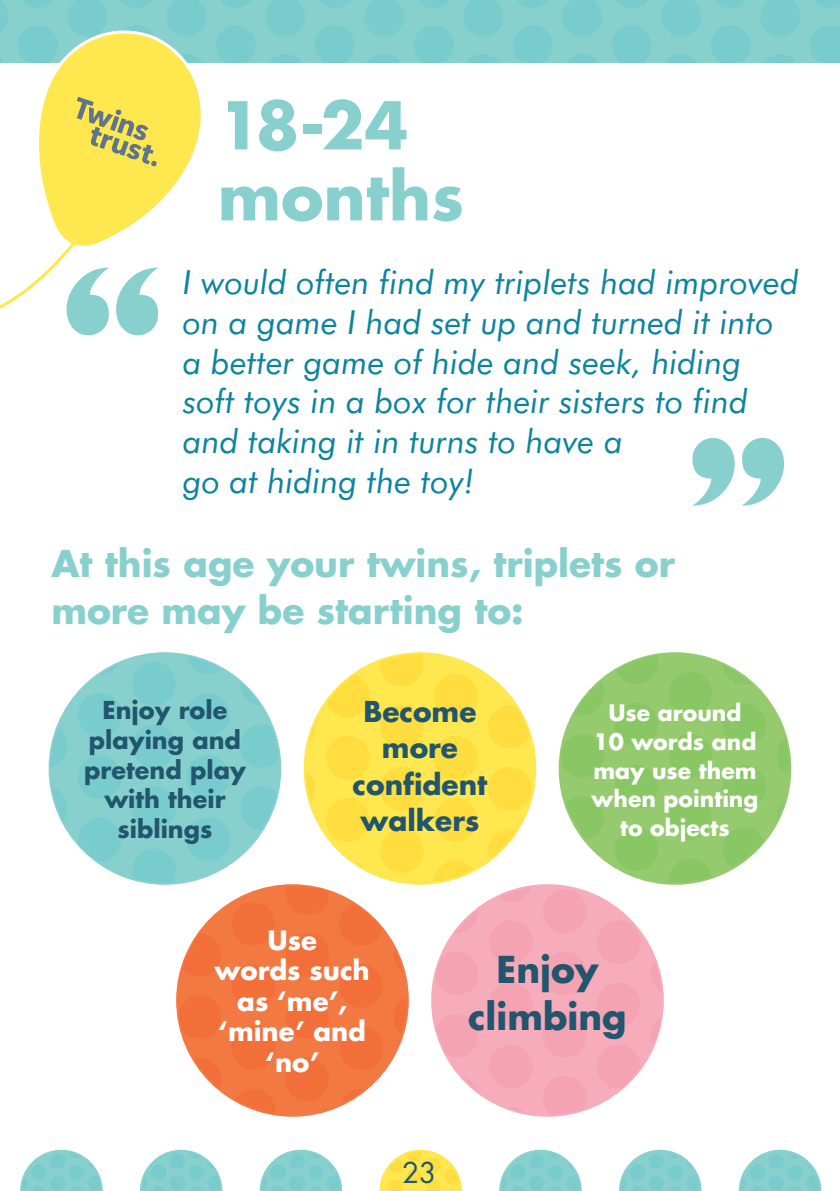
<style>
.page{position:relative;width:840px;height:1191px;background:#fff}
.page>*{position:absolute;margin:0;border:0;box-sizing:border-box;transform-origin:0 0}
.t1{font:554.4px "Candy Round BTN";color:#87d0cd}
.t2{font:700 64px/71px "Futura Std";color:#87d0cd}
.t3{font:700 36px/47px "Futura Std";color:#87d0cd}
.t4{font:700 36px/47px "Futura Std";color:#21566e;text-align:center}
.t5{font:italic 33.2px/39.8px "Futura";color:#0d849d}
.t6{font:700 28px/36.6px "Futura Std";color:#21566e;text-align:center}
.t7{font:28px "Futura Std";color:#21566e}
.t8{font:700 26px/30.6px "Futura Std";color:#fff;text-align:center}
.t9{font:700 24px/29.8px "Futura Std";color:#21566e;text-align:center}
.t10{font:700 22px/28.6px "Futura Std";color:#fff;text-align:center}
</style>
<div class="page">
<div style="left:559px;top:653px;width:230px;height:230px;background:#95cb6e;border-radius:50%"></div>
<svg style="left:777px;top:734px;width:12px;height:40px"></svg>
<svg style="left:776px;top:796px;width:12px;height:30px"></svg>
<svg style="left:722px;top:662px;width:33px;height:22px"></svg>
<div style="left:722px;top:703px;width:43px;height:43px;background:#88c764;border-radius:50%"></div>
<div style="left:722px;top:765px;width:43px;height:43px;background:#88c764;border-radius:50%"></div>
<svg style="left:722px;top:827px;width:43px;height:44px"></svg>
<div style="left:668px;top:672px;width:43px;height:43px;background:#88c764;border-radius:50%"></div>
<div style="left:668px;top:734px;width:43px;height:43px;background:#88c764;border-radius:50%"></div>
<div style="left:668px;top:796px;width:43px;height:44px;background:#88c764;border-radius:50%"></div>
<svg style="left:669px;top:859px;width:42px;height:24px"></svg>
<svg style="left:614px;top:655px;width:43px;height:29px"></svg>
<div style="left:614px;top:703px;width:43px;height:43px;background:#88c764;border-radius:50%"></div>
<div style="left:614px;top:765px;width:43px;height:43px;background:#88c764;border-radius:50%"></div>
<div style="left:614px;top:827px;width:43px;height:44px;background:#88c764;border-radius:50%"></div>
<svg style="left:560px;top:672px;width:43px;height:43px"></svg>
<div style="left:560px;top:734px;width:43px;height:43px;background:#88c764;border-radius:50%"></div>
<svg style="left:560px;top:796px;width:43px;height:44px"></svg>
<div style="left:304px;top:653px;width:231px;height:230px;background:#ffe74f;border-radius:50%"></div>
<svg style="left:488px;top:674px;width:14px;height:12px"></svg>
<div style="left:488px;top:705px;width:43px;height:43px;background:#ffdd3f;border-radius:50%"></div>
<div style="left:488px;top:767px;width:43px;height:43px;background:#ffdd3f;border-radius:50%"></div>
<svg style="left:488px;top:829px;width:43px;height:43px"></svg>
<div style="left:434px;top:673px;width:43px;height:44px;background:#ffdd3f;border-radius:50%"></div>
<div style="left:434px;top:736px;width:43px;height:43px;background:#ffdd3f;border-radius:50%"></div>
<div style="left:434px;top:798px;width:43px;height:43px;background:#ffdd3f;border-radius:50%"></div>
<svg style="left:434px;top:860px;width:43px;height:23px"></svg>
<svg style="left:380px;top:653px;width:43px;height:33px"></svg>
<div style="left:380px;top:705px;width:43px;height:43px;background:#ffdd3f;border-radius:50%"></div>
<div style="left:380px;top:767px;width:43px;height:43px;background:#ffdd3f;border-radius:50%"></div>
<div style="left:380px;top:829px;width:43px;height:43px;background:#ffdd3f;border-radius:50%"></div>
<div style="left:50px;top:653px;width:230px;height:230px;background:#87d0cd;border-radius:50%"></div>
<svg style="left:187px;top:655px;width:43px;height:19px"></svg>
<div style="left:186px;top:693px;width:44px;height:43px;background:#78cccd;border-radius:50%"></div>
<div style="left:186px;top:755px;width:44px;height:44px;background:#78cccd;border-radius:50%"></div>
<div style="left:186px;top:817px;width:44px;height:44px;background:#78cccd;border-radius:50%"></div>
<div style="left:132px;top:662px;width:44px;height:43px;background:#78cccd;border-radius:50%"></div>
<div style="left:132px;top:724px;width:44px;height:43px;background:#78cccd;border-radius:50%"></div>
<div style="left:132px;top:786px;width:44px;height:44px;background:#78cccd;border-radius:50%"></div>
<svg style="left:97px;top:660px;width:25px;height:14px"></svg>
<div style="left:78px;top:693px;width:44px;height:43px;background:#78cccd;border-radius:50%"></div>
<div style="left:78px;top:755px;width:44px;height:44px;background:#78cccd;border-radius:50%"></div>
<div style="left:78px;top:817px;width:44px;height:44px;background:#78cccd;border-radius:50%"></div>
<svg style="left:50px;top:724px;width:18px;height:43px"></svg>
<svg style="left:50px;top:787px;width:18px;height:43px"></svg>
<svg style="left:20px;top:1149px;width:83px;height:42px"></svg>
<svg style="left:140px;top:1149px;width:82px;height:42px"></svg>
<svg style="left:259px;top:1149px;width:83px;height:42px"></svg>
<svg style="left:499px;top:1149px;width:82px;height:42px"></svg>
<svg style="left:619px;top:1149px;width:82px;height:42px"></svg>
<svg style="left:738px;top:1149px;width:82px;height:42px"></svg>
<div style="left:0;top:0;width:839px;height:62px;background:#87d0cd"></div>
<svg style="left:814px;top:0;width:25px;height:8px"></svg>
<svg style="left:810px;top:25px;width:29px;height:37px"></svg>
<svg style="left:760px;top:0;width:39px;height:37px"></svg>
<svg style="left:765px;top:54px;width:31px;height:8px"></svg>
<svg style="left:715px;top:0;width:31px;height:8px"></svg>
<svg style="left:711px;top:25px;width:39px;height:37px"></svg>
<svg style="left:661px;top:0;width:39px;height:37px"></svg>
<svg style="left:666px;top:54px;width:31px;height:8px"></svg>
<svg style="left:616px;top:0;width:31px;height:8px"></svg>
<svg style="left:612px;top:25px;width:39px;height:37px"></svg>
<svg style="left:562px;top:0;width:40px;height:37px"></svg>
<svg style="left:567px;top:54px;width:31px;height:8px"></svg>
<svg style="left:517px;top:0;width:31px;height:8px"></svg>
<svg style="left:513px;top:25px;width:39px;height:37px"></svg>
<svg style="left:463px;top:0;width:40px;height:37px"></svg>
<svg style="left:468px;top:54px;width:31px;height:8px"></svg>
<svg style="left:418px;top:0;width:31px;height:8px"></svg>
<svg style="left:414px;top:25px;width:39px;height:37px"></svg>
<svg style="left:364px;top:0;width:40px;height:37px"></svg>
<svg style="left:369px;top:54px;width:31px;height:8px"></svg>
<svg style="left:319px;top:0;width:31px;height:8px"></svg>
<svg style="left:315px;top:25px;width:39px;height:37px"></svg>
<svg style="left:265px;top:0;width:40px;height:37px"></svg>
<svg style="left:270px;top:54px;width:31px;height:8px"></svg>
<svg style="left:220px;top:0;width:31px;height:8px"></svg>
<svg style="left:220px;top:25px;width:35px;height:37px"></svg>
<svg style="left:166px;top:0;width:40px;height:30px"></svg>
<svg style="left:121px;top:0;width:31px;height:8px"></svg>
<svg style="left:125px;top:25px;width:24px;height:5px"></svg>
<svg style="left:67px;top:0;width:40px;height:30px"></svg>
<svg style="left:22px;top:0;width:31px;height:8px"></svg>
<svg style="left:18px;top:25px;width:32px;height:37px"></svg>
<svg style="left:0;top:1px;width:8px;height:31px"></svg>
<svg style="left:379px;top:1149px;width:82px;height:42px"></svg>
<svg style="left:29px;top:30px;width:191px;height:214px"></svg>
<svg style="left:0;top:219px;width:94px;height:90px"></svg>
<svg style="left:77px;top:97px;width:80px;height:70px;background:#d7cb5d"></svg>
<div style="left:177px;top:885px;width:230px;height:230px;background:#f37943;border-radius:50%"></div>
<svg style="left:393px;top:942px;width:14px;height:34px"></svg>
<svg style="left:400px;top:1019px;width:7px;height:20px"></svg>
<div style="left:339px;top:902px;width:44px;height:43px;background:#f26f39;border-radius:50%"></div>
<div style="left:339px;top:964px;width:44px;height:44px;background:#f26f39;border-radius:50%"></div>
<div style="left:339px;top:1026px;width:44px;height:44px;background:#f26f39;border-radius:50%"></div>
<svg style="left:339px;top:1088px;width:30px;height:19px"></svg>
<svg style="left:240px;top:664px;width:129px;height:249px"></svg>
<div style="left:285px;top:933px;width:44px;height:43px;background:#f26f39;border-radius:50%"></div>
<div style="left:285px;top:995px;width:44px;height:44px;background:#f26f39;border-radius:50%"></div>
<div style="left:285px;top:1057px;width:44px;height:44px;background:#f26f39;border-radius:50%"></div>
<div style="left:231px;top:902px;width:44px;height:43px;background:#f26f39;border-radius:50%"></div>
<div style="left:231px;top:964px;width:44px;height:44px;background:#f26f39;border-radius:50%"></div>
<div style="left:231px;top:1026px;width:44px;height:44px;background:#f26f39;border-radius:50%"></div>
<svg style="left:231px;top:1098px;width:42px;height:17px"></svg>
<svg style="left:132px;top:849px;width:98px;height:65px"></svg>
<svg style="left:177px;top:933px;width:44px;height:43px"></svg>
<div style="left:177px;top:995px;width:44px;height:44px;background:#f26f39;border-radius:50%"></div>
<svg style="left:177px;top:1057px;width:44px;height:44px"></svg>
<div style="left:432px;top:885px;width:230px;height:230px;background:#f6acbb;border-radius:50%"></div>
<svg style="left:651px;top:951px;width:11px;height:30px"></svg>
<svg style="left:650px;top:1019px;width:12px;height:36px"></svg>
<svg style="left:566px;top:858px;width:74px;height:43px"></svg>
<div style="left:596px;top:920px;width:44px;height:44px;background:#f5a2b3;border-radius:50%"></div>
<div style="left:596px;top:982px;width:44px;height:44px;background:#f5a2b3;border-radius:50%"></div>
<div style="left:596px;top:1044px;width:44px;height:44px;background:#f5a2b3;border-radius:50%"></div>
<div style="left:542px;top:889px;width:44px;height:44px;background:#f5a2b3;border-radius:50%"></div>
<div style="left:542px;top:951px;width:44px;height:44px;background:#f5a2b3;border-radius:50%"></div>
<div style="left:542px;top:1013px;width:44px;height:44px;background:#f5a2b3;border-radius:50%"></div>
<svg style="left:566px;top:1108px;width:20px;height:7px"></svg>
<svg style="left:488px;top:887px;width:35px;height:14px"></svg>
<div style="left:488px;top:920px;width:44px;height:44px;background:#f5a2b3;border-radius:50%"></div>
<div style="left:488px;top:982px;width:44px;height:44px;background:#f5a2b3;border-radius:50%"></div>
<div style="left:488px;top:1044px;width:44px;height:44px;background:#f5a2b3;border-radius:50%"></div>
<svg style="left:501px;top:1107px;width:27px;height:8px"></svg>
<svg style="left:434px;top:889px;width:44px;height:44px"></svg>
<div style="left:434px;top:951px;width:44px;height:44px;background:#f5a2b3;border-radius:50%"></div>
<div style="left:434px;top:1013px;width:44px;height:44px;background:#f5a2b3;border-radius:50%"></div>
<svg style="left:459px;top:1076px;width:19px;height:18px"></svg>
<h2 class="t2" style="left:217px;top:95px;width:248px">18-24 months</h2>
<h1 class="t1" style="left:50px;top:185px;width:750px">“ ”</h1>
<p class="t5" style="left:183px;top:265px;width:617px">I would often find my triplets had improved on a game I had set up and turned it into a better game of hide and seek, hiding soft toys in a box for their sisters to find and taking it in turns to have a<br>go at hiding the toy!</p>
<p class="t3" style="left:51px;top:542px;width:625px">At this age your twins, triplets or more may be starting to:</p>
<p class="t9" style="left:84px;top:697px;width:163px">Enjoy role playing and pretend play with their siblings</p>
<p class="t6" style="left:352px;top:695px;width:136px">Become more confident walkers</p>
<p class="t10" style="left:591px;top:700px;width:168px">Use around<br>10 words and may use them when pointing to objects</p>
<p class="t8" style="left:214px;top:926px;width:157px">Use<br>words such as ‘me’, ‘mine’ and ‘no’</p>
<p class="t4" style="left:468px;top:948px;width:160px">Enjoy climbing</p>
<p class="t7" style="left:402px;top:1159px;width:36px">23</p>
</div>
